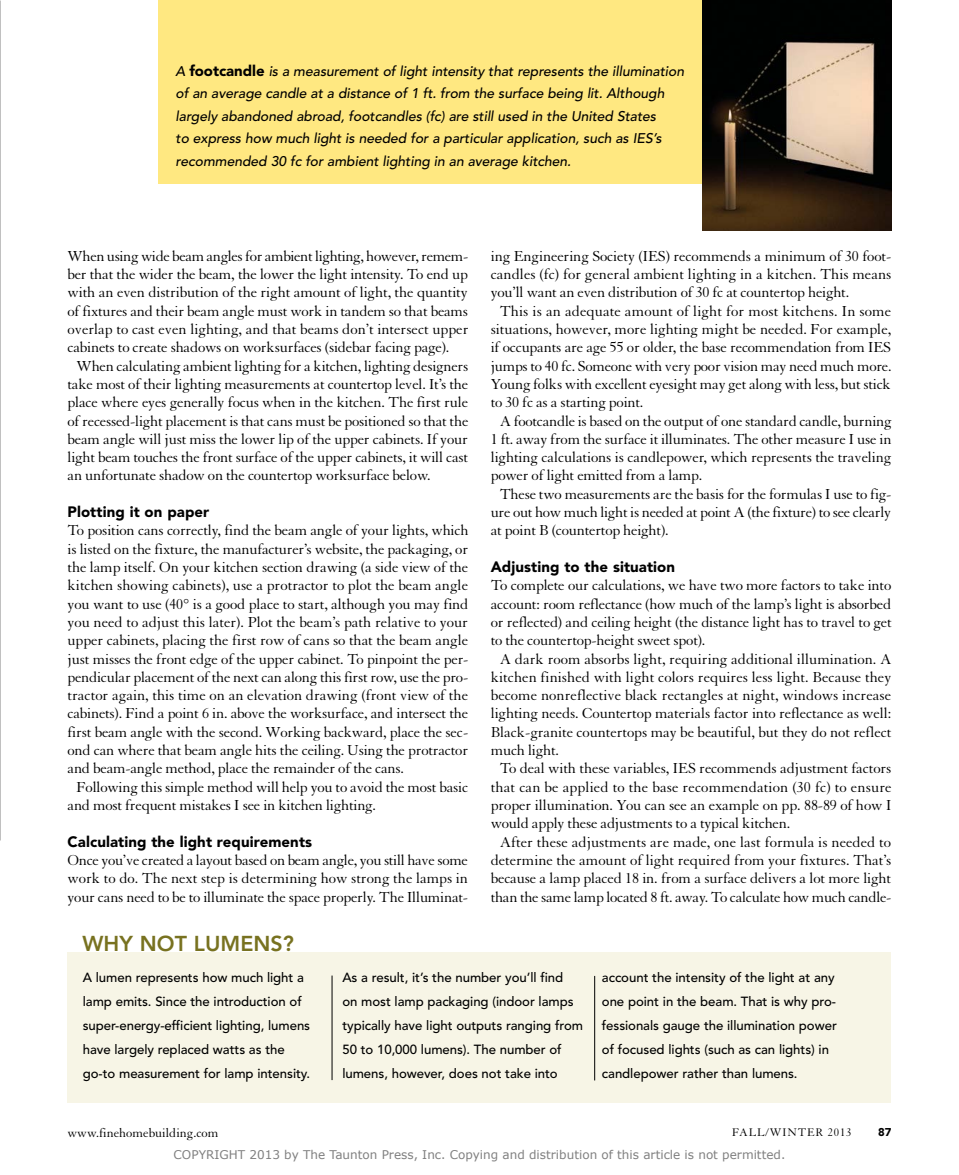
<style>
.page{position:relative;width:959px;height:1175px;background:#fff}
.page>*{position:absolute;margin:0;border:0;box-sizing:border-box;transform-origin:0 0}
.t1{font:800 21.45px "Avenir LT Std";color:#787220}
.t2{font:15.75px/18.3px "Granjon LT Std";letter-spacing:-.015em;color:#000;text-align:justify}
.t3{font:15.75px "Granjon LT Std";letter-spacing:.005em;color:#000}
.t4{font:900 15px "Avenir LT Std";letter-spacing:.005em;color:#000}
.t5{font:italic 500 13.95px/22.5px "Avenir LT Std";letter-spacing:-.005em;color:#000}
.t6{font:13.5px "Granjon LT Std";color:#000}
.t7{font:500 13.2px/24px "Avenir LT Std";letter-spacing:-.005em;color:#000}
.t8{font:12px "Verdana";color:#808080}
.t9{font:12px "Granjon LT Std";letter-spacing:.07em;color:#000}
.t10{font:900 11.25px "Avenir LT Std";color:#000}
.s1{font-weight:900;font-style:normal;font-size:15px}
</style>
<div class="page">
<div style="left:158px;top:0;width:733px;height:183px;background:#ffe881"></div>
<img style="left:702px;top:0;width:189px;height:230px">
<div style="left:68px;top:952px;width:823px;height:150px;background:#f7f5e6"></div>
<hr style="left:332px;top:975px;width:1px;height:105px;background:#000">
<hr style="left:594px;top:976px;width:1px;height:104px;background:#000">
<p class="t5" style="left:176px;top:60px;width:510px">A <span class="s1">footcandle</span> is a measurement of light intensity that represents the illumination of an average candle at a distance of 1 ft. from the surface being lit. Although largely abandoned abroad, footcandles (fc) are still used in the United States<br>to express how much light is needed for a particular application, such as IES’s recommended 30 fc for ambient lighting in an average kitchen.</p>
<p class="t2" style="left:68px;top:247px;width:402px">When using wide beam angles for ambient lighting, however, remem-</p>
<p class="t2" style="left:68px;top:265px;width:402px">ber that the wider the beam, the lower the light intensity. To end up</p>
<p class="t2" style="left:68px;top:284px;width:402px">with an even distribution of the right amount of light, the quantity</p>
<p class="t2" style="left:68px;top:302px;width:402px">of fixtures and their beam angle must work in tandem so that beams</p>
<p class="t2" style="left:68px;top:320px;width:402px">overlap to cast even lighting, and that beams don’t intersect upper</p>
<p class="t2" style="left:68px;top:338px;width:383px">cabinets to create shadows on worksurfaces (sidebar facing page).</p>
<p class="t2" style="left:76px;top:357px;width:393px">When calculating ambient lighting for a kitchen, lighting designers</p>
<p class="t2" style="left:68px;top:375px;width:402px">take most of their lighting measurements at countertop level. It’s the</p>
<p class="t2" style="left:68px;top:393px;width:402px">place where eyes generally focus when in the kitchen. The first rule</p>
<p class="t2" style="left:68px;top:412px;width:402px">of recessed-light placement is that cans must be positioned so that the</p>
<p class="t2" style="left:68px;top:430px;width:402px">beam angle will just miss the lower lip of the upper cabinets. If your</p>
<p class="t2" style="left:68px;top:448px;width:402px">light beam touches the front surface of the upper cabinets, it will cast</p>
<p class="t2" style="left:68px;top:467px;width:365px">an unfortunate shadow on the countertop worksurface below.</p>
<p class="t4" style="left:68px;top:503px;width:143px">Plotting it on paper</p>
<p class="t2" style="left:68px;top:521px;width:402px">To position cans correctly, find the beam angle of your lights, which</p>
<p class="t2" style="left:68px;top:540px;width:402px">is listed on the fixture, the manufacturer’s website, the packaging, or</p>
<p class="t2" style="left:68px;top:558px;width:402px">the lamp itself. On your kitchen section drawing (a side view of the</p>
<p class="t2" style="left:68px;top:576px;width:402px">kitchen showing cabinets), use a protractor to plot the beam angle</p>
<p class="t2" style="left:68px;top:595px;width:402px">you want to use (40° is a good place to start, although you may find</p>
<p class="t2" style="left:68px;top:613px;width:402px">you need to adjust this later). Plot the beam’s path relative to your</p>
<p class="t2" style="left:68px;top:631px;width:402px">upper cabinets, placing the first row of cans so that the beam angle</p>
<p class="t2" style="left:68px;top:650px;width:402px">just misses the front edge of the upper cabinet. To pinpoint the per-</p>
<p class="t2" style="left:68px;top:668px;width:402px">pendicular placement of the next can along this first row, use the pro-</p>
<p class="t2" style="left:68px;top:686px;width:402px">tractor again, this time on an elevation drawing (front view of the</p>
<p class="t2" style="left:68px;top:704px;width:402px">cabinets). Find a point 6 in. above the worksurface, and intersect the</p>
<p class="t2" style="left:68px;top:723px;width:402px">first beam angle with the second. Working backward, place the sec-</p>
<p class="t2" style="left:68px;top:741px;width:402px">ond can where that beam angle hits the ceiling. Using the protractor</p>
<p class="t2" style="left:68px;top:759px;width:338px">and beam-angle method, place the remainder of the cans.</p>
<p class="t2" style="left:76px;top:778px;width:393px">Following this simple method will help you to avoid the most basic</p>
<p class="t2" style="left:68px;top:796px;width:310px">and most frequent mistakes I see in kitchen lighting.</p>
<p class="t4" style="left:68px;top:832px;width:246px">Calculating the light requirements</p>
<p class="t2" style="left:68px;top:851px;width:402px">Once you’ve created a layout based on beam angle, you still have some work to do. The next step is determining how strong the lamps in your cans need to be to illuminate the space properly. The Illuminat-</p>
<h1 class="t1" style="left:82px;top:931px;width:213px">WHY NOT LUMENS?</h1>
<p class="t2" style="left:490px;top:247px;width:402px">ing Engineering Society (IES) recommends a minimum of 30 foot-</p>
<p class="t2" style="left:490px;top:265px;width:402px">candles (fc) for general ambient lighting in a kitchen. This means</p>
<p class="t2" style="left:490px;top:284px;width:360px">you’ll want an even distribution of 30 fc at countertop height.</p>
<p class="t3" style="left:499px;top:302px;width:393px">This is an adequate amount of light for most kitchens. In some</p>
<p class="t2" style="left:490px;top:320px;width:402px">situations, however, more lighting might be needed. For example,</p>
<p class="t2" style="left:490px;top:338px;width:402px">if occupants are age 55 or older, the base recommendation from IES</p>
<p class="t2" style="left:490px;top:357px;width:402px">jumps to 40 fc. Someone with very poor vision may need much more.</p>
<p class="t2" style="left:490px;top:375px;width:402px">Young folks with excellent eyesight may get along with less, but stick</p>
<p class="t2" style="left:490px;top:393px;width:154px">to 30 fc as a starting point.</p>
<p class="t2" style="left:499px;top:412px;width:393px">A footcandle is based on the output of one standard candle, burning</p>
<p class="t2" style="left:490px;top:430px;width:402px">1 ft. away from the surface it illuminates. The other measure I use in</p>
<p class="t2" style="left:490px;top:448px;width:402px">lighting calculations is candlepower, which represents the traveling</p>
<p class="t2" style="left:490px;top:467px;width:213px">power of light emitted from a lamp.</p>
<p class="t2" style="left:499px;top:485px;width:393px">These two measurements are the basis for the formulas I use to fig-</p>
<p class="t2" style="left:490px;top:503px;width:402px">ure out how much light is needed at point A (the fixture) to see clearly</p>
<p class="t2" style="left:490px;top:521px;width:179px">at point B (countertop height).</p>
<p class="t4" style="left:490px;top:557px;width:186px">Adjusting to the situation</p>
<p class="t2" style="left:490px;top:576px;width:402px">To complete our calculations, we have two more factors to take into</p>
<p class="t2" style="left:490px;top:595px;width:402px">account: room reflectance (how much of the lamp’s light is absorbed</p>
<p class="t2" style="left:490px;top:613px;width:402px">or reflected) and ceiling height (the distance light has to travel to get</p>
<p class="t2" style="left:490px;top:631px;width:216px">to the countertop-height sweet spot).</p>
<p class="t2" style="left:499px;top:650px;width:393px">A dark room absorbs light, requiring additional illumination. A</p>
<p class="t2" style="left:490px;top:668px;width:402px">kitchen finished with light colors requires less light. Because they</p>
<p class="t2" style="left:490px;top:686px;width:402px">become nonreflective black rectangles at night, windows increase</p>
<p class="t2" style="left:490px;top:704px;width:402px">lighting needs. Countertop materials factor into reflectance as well:</p>
<p class="t2" style="left:490px;top:723px;width:402px">Black-granite countertops may be beautiful, but they do not reflect</p>
<p class="t2" style="left:490px;top:741px;width:70px">much light.</p>
<p class="t2" style="left:499px;top:759px;width:393px">To deal with these variables, IES recommends adjustment factors</p>
<p class="t3" style="left:490px;top:778px;width:402px">that can be applied to the base recommendation (30 fc) to ensure</p>
<p class="t2" style="left:490px;top:796px;width:402px">proper illumination. You can see an example on pp. 88-89 of how I</p>
<p class="t2" style="left:490px;top:814px;width:301px">would apply these adjustments to a typical kitchen.</p>
<p class="t2" style="left:499px;top:833px;width:393px">After these adjustments are made, one last formula is needed to</p>
<p class="t2" style="left:490px;top:851px;width:402px">determine the amount of light required from your fixtures. That’s</p>
<p class="t2" style="left:490px;top:869px;width:402px">because a lamp placed 18 in. from a surface delivers a lot more light</p>
<p class="t2" style="left:490px;top:887px;width:402px">than the same lamp located 8 ft. away. To calculate how much candle-</p>
<p class="t7" style="left:83px;top:966px;width:229px">A lumen represents how much light a lamp emits. Since the introduction of super-energy-efficient lighting, lumens have largely replaced watts as the go-to measurement for lamp intensity.</p>
<p class="t7" style="left:342px;top:966px;width:242px">As a result, it’s the number you’ll find<br>on most lamp packaging (indoor lamps typically have light outputs ranging from 50 to 10,000 lumens). The number of lumens, however, does not take into</p>
<p class="t7" style="left:602px;top:966px;width:236px">account the intensity of the light at any one point in the beam. That is why pro&shy;fessionals gauge the illumination power of focused lights (such as can lights) in candlepower rather than lumens.</p>
<p class="t6" style="left:68px;top:1125px;width:152px">www.finehomebuilding.com</p>
<p class="t9" style="left:732px;top:1126px;width:121px">fall/winter 2013</p>
<p class="t10" style="left:878px;top:1125px;width:15px">87</p>
<p class="t8" style="left:174px;top:1146px;width:613px">COPYRIGHT 2013 by The Taunton Press, Inc. Copying and distribution of this article is not permitted.</p>
</div>
